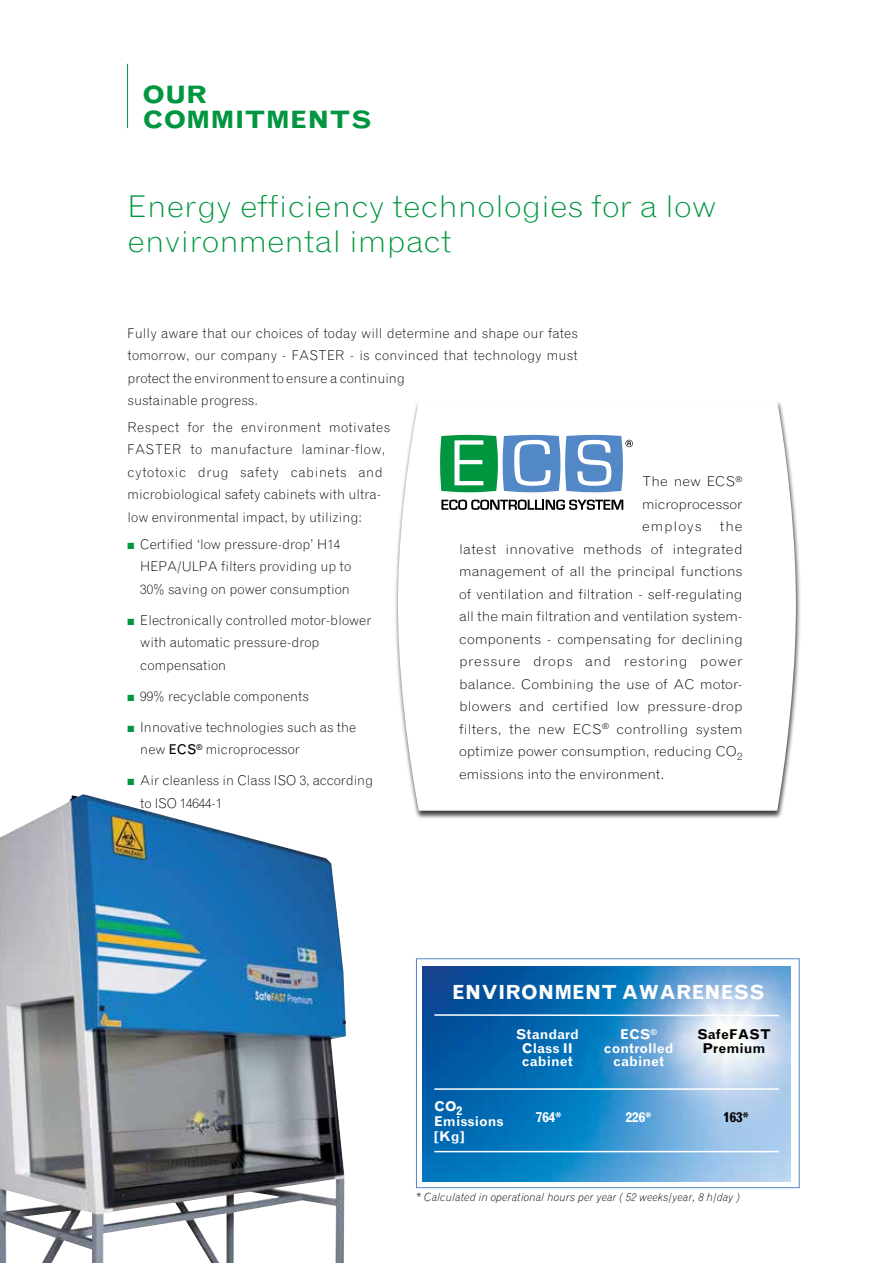
<style>
.page{position:relative;width:893px;height:1263px;background:#fff}
.page>*{position:absolute;margin:0;border:0;box-sizing:border-box;transform-origin:0 0}
.t1{font:300 30px/34.5px "Grotesque MT Std";color:#00963f;scale:1.1 1}
.t2{font:700 24px/25.5px "Grotesque MT Std";color:#00963f;scale:1.1 1}
.t3{font:700 19.5px "Grotesque MT Std";color:#fff}
.t4{font:300 13.5px/22.5px "Grotesque MT Std";color:#000}
.t5{font:300 13.5px/22.5px "Grotesque MT Std";color:#000;text-align:justify;scale:1.08 1}
.t6{font:300 13.5px/22.5px "Grotesque MT Std";letter-spacing:.025em;color:#000}
.t7{font:700 13.5px/13.5px "Grotesque MT Std";color:#fff;text-align:center}
.t8{font:700 13.5px/13.5px "Grotesque MT Std";color:#000;text-align:center}
.t9{font:italic 300 11.25px "Grotesque MT Std";color:#000}
.s1{color:#00963f}
.s2{font-weight:400}
</style>
<div class="page">
<img style="left:423px;top:966px;width:368px;height:216px">
<hr style="left:127px;top:64px;width:1px;height:64px;background:#00963f">
<div style="left:394px;top:400px;width:407px;height:419px;background:#000;opacity:.75"></div>
<svg style="left:398px;top:401px;width:398px;height:410px"></svg>
<svg style="left:441px;top:500px;width:182px;height:10px"></svg>
<svg style="left:440px;top:435px;width:193px;height:57px"></svg>
<div style="left:416px;top:958px;width:383px;height:230px;border:1px solid #5388c6"></div>
<img style="left:0;top:794px;width:346px;height:469px">
<svg style="left:433px;top:1013px;width:348px;height:4px"></svg>
<hr style="left:434px;top:1088px;width:345px;height:2px;background:#fff">
<hr style="left:434px;top:1151px;width:345px;height:1px;background:#fff">
<h2 class="t2" style="left:143px;top:82px;width:210px">OUR<br>COMMITMENTS</h2>
<h1 class="t1" style="left:128px;top:189px;width:537px">Energy efficiency technologies for a low environmental impact</h1>
<p class="t4" style="left:128px;top:322px;width:452px">Fully aware that our choices of today will determine and shape our fates tomorrow, our company - FASTER - is convinced that technology must protect the environment to ensure a continuing<br>sustainable progress.</p>
<p class="t6" style="left:128px;top:416px;width:264px">Respect for the environment motivates FASTER to manufacture laminar-flow, cytotoxic drug safety cabinets and microbiological safety cabinets with ultra&shy;low environmental impact, by utilizing:</p>
<p class="t4" style="left:140px;top:533px;width:212px;text-indent:-13px"><span class="s1">■</span> Certified ‘low pressure-drop’ H14<br>HEPA/ULPA filters providing up to<br>30% saving on power consumption</p>
<p class="t4" style="left:140px;top:609px;width:233px;text-indent:-13px"><span class="s1">■</span> Electronically controlled motor-blower with automatic pressure-drop compensation</p>
<p class="t4" style="left:128px;top:685px;width:183px"><span class="s1">■</span> 99% recyclable components</p>
<p class="t4" style="left:140px;top:716px;width:218px;text-indent:-13px"><span class="s1">■</span> Innovative technologies such as the new <span class="s2">ECS</span><sup>®</sup> microprocessor</p>
<p class="t4" style="left:140px;top:769px;width:234px;text-indent:-13px"><span class="s1">■</span> Air cleanless in Class ISO 3, according to ISO 14644-1</p>
<p class="t5" style="left:642px;top:470px;width:95px">The new ECS<sup>® </sup>microprocessor employs</p>
<p class="t5" style="left:459px;top:515px;width:264px;text-indent:261px">the latest innovative methods of integrated management of all the principal functions of ventilation and filtration - self-regulating all the main filtration and ventilation system&shy;components - compensating for declining pressure drops and restoring power balance. Combining the use of AC motor&shy;blowers and certified low pressure-drop filters, the new ECS<sup>®</sup> controlling system optimize power consumption, reducing CO<sub>2 </sub>emissions into the environment.</p>
<h3 class="t3" style="left:452px;top:981px;width:314px">ENVIRONMENT AWARENESS</h3>
<p class="t7" style="left:516px;top:1028px;width:65px">Standard<br>Class II cabinet</p>
<p class="t7" style="left:604px;top:1028px;width:71px">ECS<sup>® </sup>controlled cabinet</p>
<p class="t8" style="left:697px;top:1028px;width:75px">SafeFAST<br>Premium</p>
<p class="t7" style="left:434px;top:1099px;width:71px;line-height:15px;text-align:left">CO<sub>2<br></sub>Emissions [Kg]</p>
<p class="t7" style="left:536px;top:1111px;width:27px">764*</p>
<p class="t7" style="left:626px;top:1111px;width:27px">226*</p>
<p class="t8" style="left:723px;top:1111px;width:27px">163*</p>
<p class="t9" style="left:416px;top:1190px;width:325px">* Calculated in operational hours per year ( 52 weeks/year, 8 h/day )</p>
</div>
